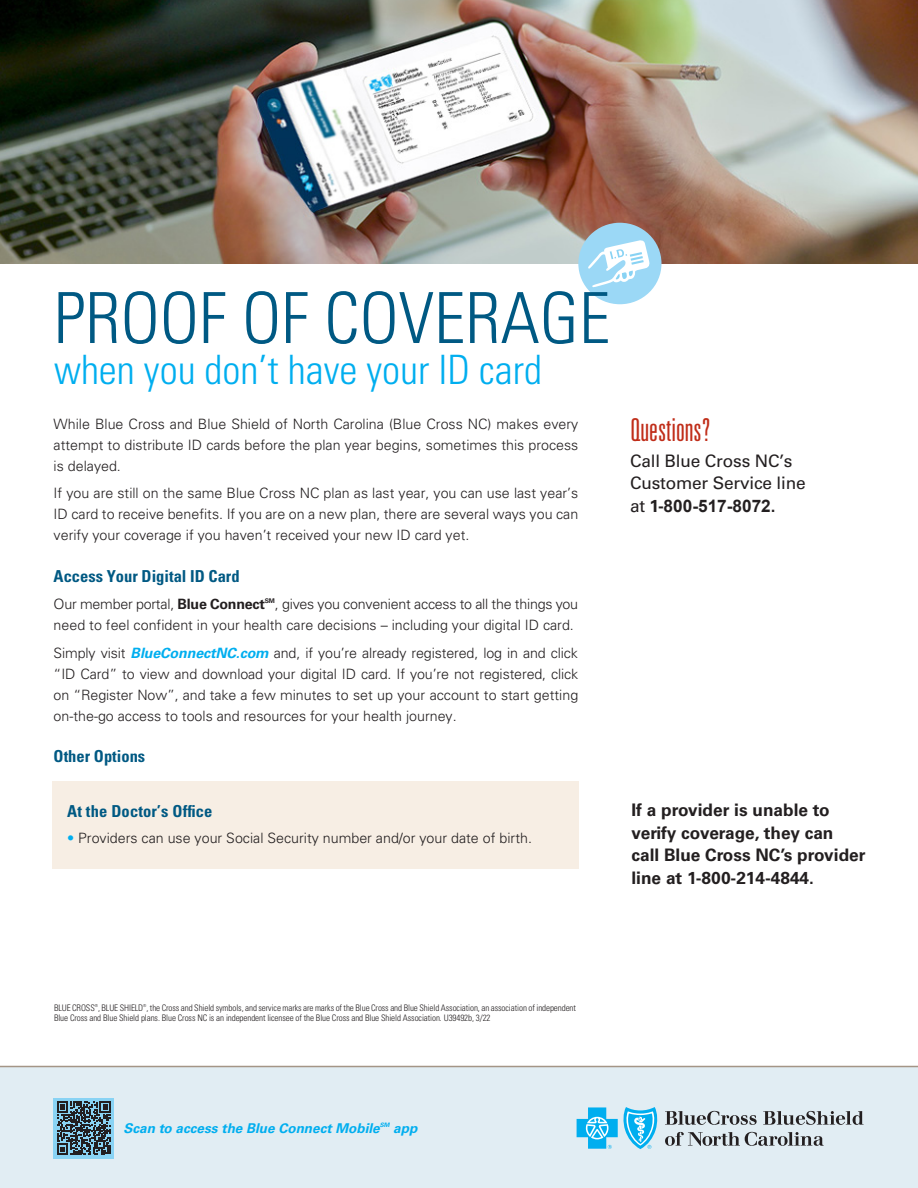
<style>
.page{position:relative;width:918px;height:1188px;background:#fff}
.page>*{position:absolute;margin:0;border:0;box-sizing:border-box;transform-origin:0 0}
.Headline_1__all_uppe{font:300 condensed 70.5px "Univers LT Std";color:#005983}
.Headline_1__all_uppe-2{font:300 condensed 40.5px "Univers LT Std";color:#00aeef}
.Call_Out_Quote{font:300 ultra-condensed 31.5px "Univers LT Std";color:#c02d19}
.t1{font:700 17.25px/22.5px "Univers LT Std";color:#231f20}
.t2{font:17.25px/22.5px "Univers LT Std";letter-spacing:-.01em;color:#231f20}
.t3{font:700 17.25px "Arial";color:#231f20}
.Body_Paragraph{font:700 condensed 16.5px "Univers LT Std";color:#005983}
.Subhead__upper___low{font:700 condensed 16.5px "Univers LT Std";letter-spacing:.01em;color:#005983}
.Body_Paragraph-2{font:300 14.25px/21px "Univers LT Std";color:#231f20;text-align:justify}
.Subhead__upper___low-2{font:300 14.25px "Univers LT Std";color:#231f20}
.t4{font:italic 700 13.5px "Univers LT Std";color:#00aeef}
.FNs___Legal{font:300 condensed 9px/10.5px "Univers LT Std";letter-spacing:-.01em;color:#231f20}
.s1{font-weight:700}
.s2{font-weight:700;font-style:italic;color:#00aeef}
.s3{color:#00aeef}
.s4{font-family:"Univers LT Std";font-weight:400}
.s5{font-family:"Univers LT Std"}
</style>
<div class="page">
<div style="left:52px;top:781px;width:526px;height:88px;background:#f7eee4"></div>
<img style="left:0;top:0;width:918px;height:263px">
<div style="left:0;top:1066px;width:918px;height:122px;background:#e1edf3"></div>
<hr style="left:0;top:1066px;width:918px;height:1px;background:#a49586">
<svg style="left:665px;top:1111px;width:92px;height:14px"></svg>
<svg style="left:763px;top:1111px;width:101px;height:14px"></svg>
<svg style="left:665px;top:1132px;width:159px;height:14px"></svg>
<svg style="left:577px;top:1107px;width:81px;height:42px"></svg>
<div style="left:578px;top:223px;width:83px;height:81px;background:#9bd8f6;border-radius:50%"></div>
<svg style="left:588px;top:240px;width:62px;height:48px"></svg>
<div style="left:54px;top:1098px;width:60px;height:60px;background:#89d3f4"></div>
<svg style="left:57px;top:1101px;width:54px;height:54px"></svg>
<h1 class="Headline_1__all_uppe" style="left:54px;top:276px;width:558px">PROOF OF COVERAGE</h1>
<h1 class="Headline_1__all_uppe-2" style="left:54px;top:345px;width:489px">when you don’t have your ID card</h1>
<p class="Body_Paragraph-2" style="left:54px;top:413px;width:526px">While Blue Cross and Blue Shield of North Carolina (Blue Cross NC) makes every attempt to distribute ID cards before the plan year begins, sometimes this process is delayed.</p>
<p class="Body_Paragraph-2" style="left:54px;top:483px;width:526px">If you are still on the same Blue Cross NC plan as last year, you can use last year’s ID card to receive benefits. If you are on a new plan, there are several ways you can verify your coverage if you haven’t received your new ID card yet.</p>
<p class="Body_Paragraph" style="left:54px;top:566px;width:188px">Access Your Digital ID Card</p>
<p class="Body_Paragraph-2" style="left:54px;top:594px;width:526px">Our member portal, <span class="s1">Blue Connect</span><sup>SM</sup>, gives you convenient access to all the things you need to feel confident in your health care decisions – including your digital ID card.</p>
<p class="Body_Paragraph-2" style="left:54px;top:642px;width:526px">Simply visit <span class="s2">BlueConnectNC.com</span> and, if you’re already registered, log in and click “ID Card” to view and download your digital ID card. If you’re not registered, click on “Register Now”, and take a few minutes to set up your account to start getting on-the-go access to tools and resources for your health journey.</p>
<p class="Body_Paragraph" style="left:54px;top:746px;width:93px">Other Options</p>
<h3 class="Subhead__upper___low" style="left:67px;top:801px;width:147px">At the Doctor’s Office</h3>
<h3 class="Subhead__upper___low-2" style="left:67px;top:830px;width:466px"><span class="s3">•</span> Providers can use your Social Security number and/or your date of birth.</h3>
<h3 class="Call_Out_Quote" style="left:630px;top:413px;width:82px">Questions?</h3>
<p class="t2" style="left:630px;top:449px;width:177px">Call Blue Cross NC’s<br>Customer Service line</p>
<p class="t3" style="left:630px;top:496px;width:147px"><span class="s4">at</span> <span class="s5">1-</span>800-517-8072<span class="s5">.</span></p>
<p class="t1" style="left:632px;top:799px;width:236px">If a provider is unable to verify coverage, they can call Blue Cross NC’s provider line at 1-800-214-4844.</p>
<p class="FNs___Legal" style="left:54px;top:1002px;width:524px">BLUE CROSS<sup>®</sup>, BLUE SHIELD<sup>®</sup>, the Cross and Shield symbols, and service marks are marks of the Blue Cross and Blue Shield Association, an association of independent<br>Blue Cross and Blue Shield plans. Blue Cross NC is an independent licensee of the Blue Cross and Blue Shield Association. U39492b, 3/22</p>
<p class="t4" style="left:123px;top:1120px;width:295px">Scan to access the Blue Connect Mobile<sup>SM</sup> app</p>
</div>
